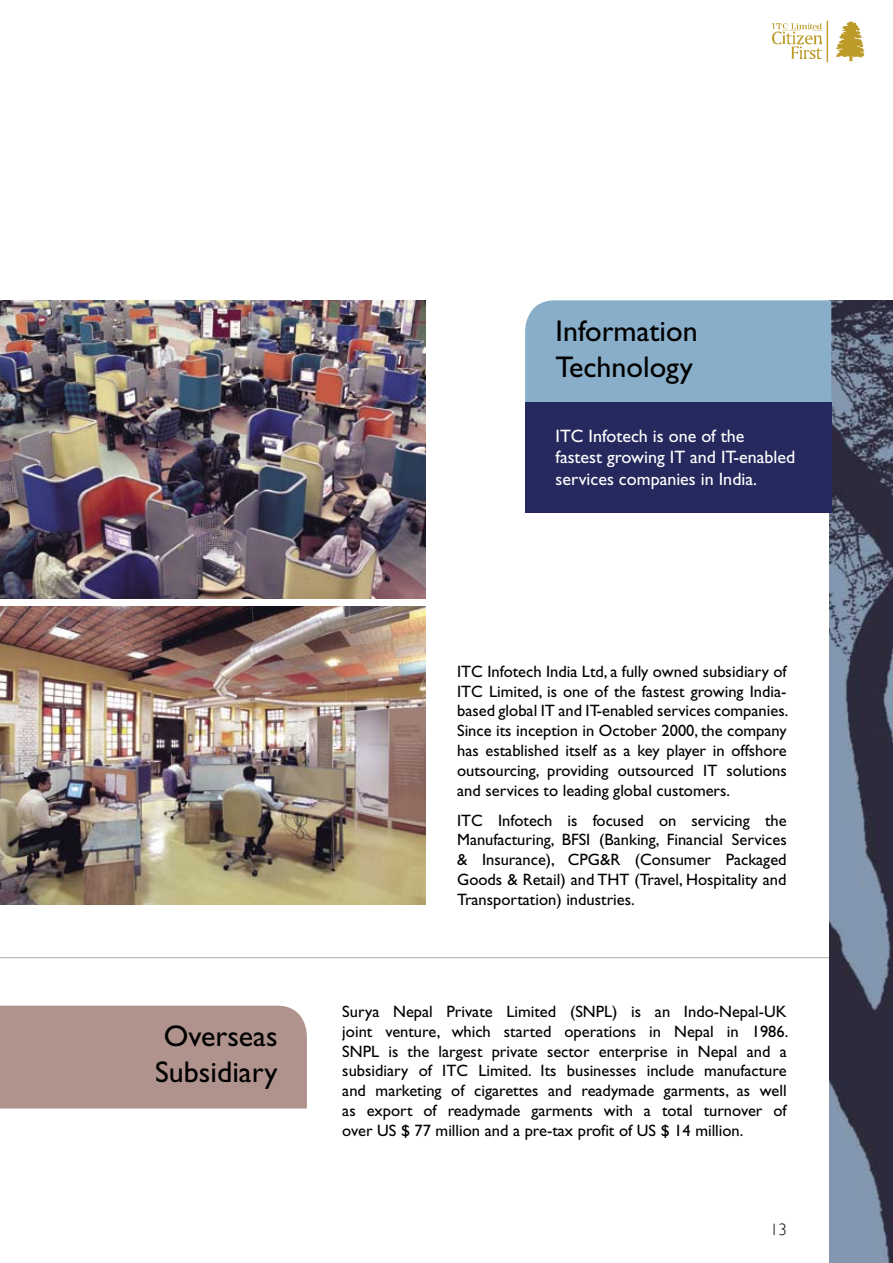
<style>
.page{position:relative;width:893px;height:1263px;background:#fff}
.page>*{position:absolute;margin:0;border:0;box-sizing:border-box;transform-origin:0 0}
.t1{font:30px/36px "Gill Sans";color:#000}
.t2{font:18px/21.6px "Gill Sans";color:#fff}
.t3{font:16.5px/19.8px "Gill Sans";color:#000;text-align:justify}
.t4{font:300 16.5px "Gill Sans";color:#000}
</style>
<div class="page">
<hr style="left:0;top:957px;width:893px;height:1px;background:#aaa">
<svg style="left:836px;top:22px;width:28px;height:39px"></svg>
<img style="left:773px;top:23px;width:48px;height:36px">
<hr style="left:827px;top:21px;width:1px;height:41px;background:#bd9b29">
<img style="left:829px;top:300px;width:64px;height:963px">
<div style="left:525px;top:300px;width:306px;height:103px;background:#88aec9"></div>
<div style="left:525px;top:403px;width:306px;height:110px;background:#26295e"></div>
<div style="left:0;top:1005px;width:307px;height:103px;background:#b0938d"></div>
<img style="left:0;top:607px;width:425px;height:297px">
<img style="left:0;top:301px;width:425px;height:298px">
<h1 class="t1" style="left:555px;top:313px;width:144px">Information<br>Technology</h1>
<p class="t2" style="left:555px;top:425px;width:241px">ITC Infotech is one of the fastest growing IT and IT-enabled services companies in India.</p>
<h1 class="t1" style="left:155px;top:1017px;width:124px">Overseas<br>Subsidiary</h1>
<p class="t3" style="left:457px;top:661px;width:333px">ITC Infotech India Ltd, a fully owned subsidiary of ITC Limited, is one of the fastest growing India&shy;based global IT and IT-enabled services companies.<br>Since its inception in October 2000, the company has established itself as a key player in offshore outsourcing, providing outsourced IT solutions and services to leading global customers.</p>
<p class="t3" style="left:457px;top:810px;width:331px">ITC Infotech is focused on servicing the Manufacturing, BFSI (Banking, Financial Services &amp; Insurance), CPG&amp;R (Consumer Packaged Goods &amp; Retail) and THT (Travel, Hospitality and Transportation) industries.</p>
<p class="t3" style="left:342px;top:1001px;width:448px">Surya Nepal Private Limited (SNPL) is an Indo-Nepal-UK joint venture, which started operations in Nepal in 1986.<br>SNPL is the largest private sector enterprise in Nepal and a subsidiary of ITC Limited. Its businesses include manufacture and marketing of cigarettes and readymade garments, as well as export of readymade garments with a total turnover of over US $ 77 million and a pre-tax profit of US $ 14 million.</p>
<p class="t4" style="left:770px;top:1220px;width:16px">13</p>
</div>
